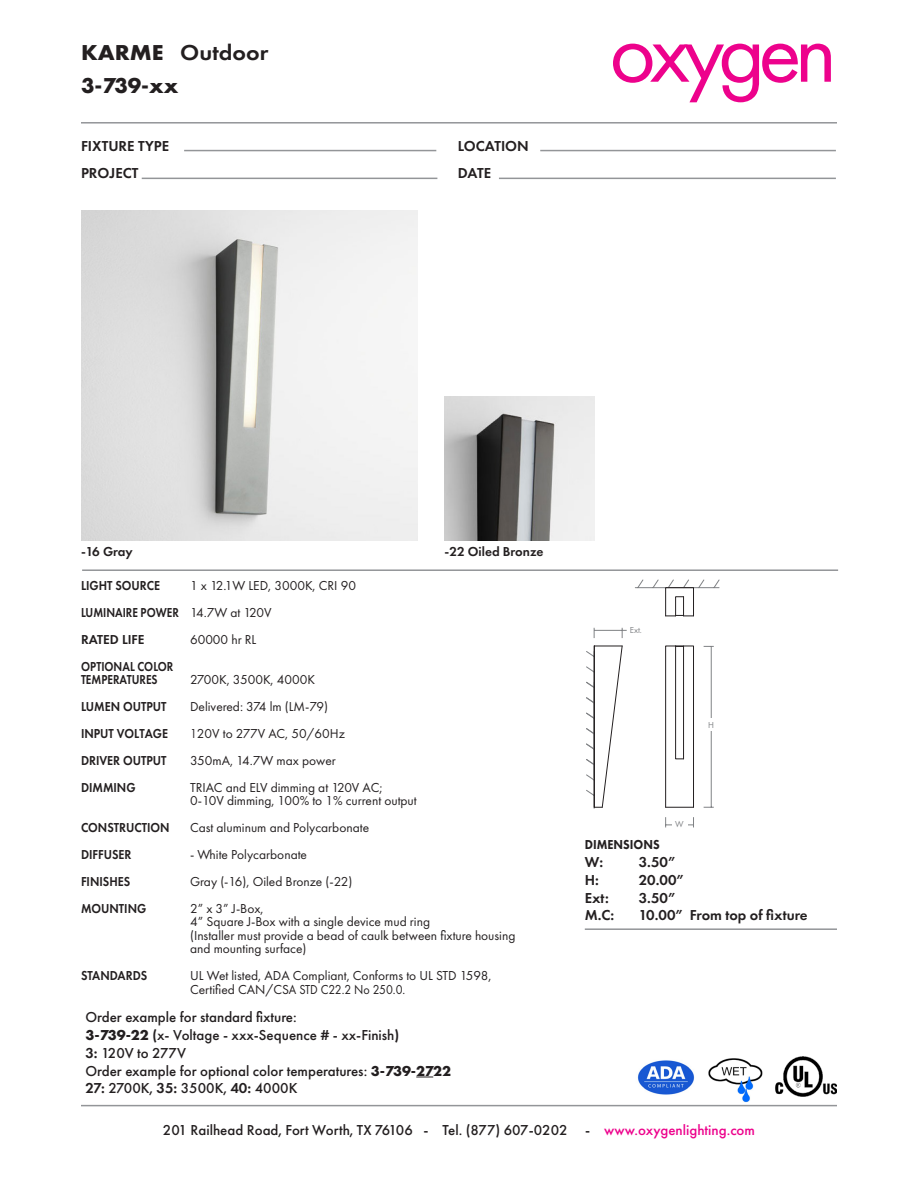
<style>
.page{position:relative;width:918px;height:1188px;background:#fff}
.page>*{position:absolute;margin:0;border:0;box-sizing:border-box;transform-origin:0 0}
.t1{font:89.7px "Futura PT";letter-spacing:-.075em;color:#ed028c}
.t2{font:600 22.35px "Futura PT";color:#231f20;scale:1.07 1}
.t3{font:700 22.35px "Futura PT";color:#231f20}
.t4{font:500 15px "Futura PT";color:#231f20}
.t5{font:600 15px "Futura PT";color:#231f20}
.t6{font:13.5px/13.5px "Futura PT";color:#231f20}
.t7{font:600 13.5px "Futura PT";color:#231f20;scale:.9 1}
.t8{font:600 13.5px "Futura PT";color:#231f20;scale:.84 1}
.t9{font:600 13.5px "Futura PT";color:#231f20}
.t10{font:13.5px "Futura PT";color:#231f20;scale:.9 1}
.t11{font:800 13.5px "Futura PT";color:#231f20;scale:.9 1}
.t12{font:9px "Futura PT";color:#808285}
.s1{font-weight:700}
.s2{font-weight:600}
.s3{color:#ed028c}
</style>
<div class="page">
<hr style="left:81px;top:122px;width:756px;height:2px;background:#939598">
<hr style="left:82px;top:569px;width:756px;height:2px;background:#939598">
<img style="left:81px;top:210px;width:337px;height:331px">
<hr style="left:142px;top:178px;width:295px;height:1px;background:#939598">
<hr style="left:499px;top:178px;width:337px;height:1px;background:#939598">
<hr style="left:540px;top:150px;width:296px;height:1px;background:#939598">
<hr style="left:184px;top:150px;width:252px;height:1px;background:#939598">
<img style="left:445px;top:396px;width:149px;height:145px">
<hr style="left:81px;top:1105px;width:756px;height:1px;background:#939598">
<hr style="left:585px;top:928px;width:252px;height:2px;background:#939598">
<hr style="left:711px;top:646px;width:1px;height:161px;background:#808285">
<svg style="left:665px;top:817px;width:29px;height:10px"></svg>
<svg style="left:635px;top:580px;width:85px;height:8px"></svg>
<div style="left:704px;top:718px;width:15px;height:13px;background:#fff"></div>
<div style="left:672px;top:817px;width:15px;height:11px;background:#fff"></div>
<hr style="left:594px;top:630px;width:33px;height:1px;background:#808285">
<svg style="left:665px;top:645px;width:29px;height:163px"></svg>
<div style="left:665px;top:587px;width:29px;height:29px;border:1px solid #231f20"></div>
<svg style="left:666px;top:596px;width:28px;height:21px"></svg>
<svg style="left:586px;top:645px;width:37px;height:164px"></svg>
<hr style="left:594px;top:646px;width:1px;height:161px;background:#231f20">
<img style="left:637px;top:1060px;width:58px;height:35px">
<img style="left:708px;top:1058px;width:54px;height:45px">
<svg style="left:416px;top:1077px;width:17px;height:1px"></svg>
<img style="left:775px;top:1057px;width:62px;height:40px">
<p class="t2" style="left:81px;top:39px;width:177px"><span class="s1">KARME</span> Outdoor</p>
<p class="t3" style="left:81px;top:71px;width:99px">3-739-xx</p>
<p class="t5" style="left:81px;top:136px;width:90px">FIXTURE TYPE</p>
<p class="t5" style="left:458px;top:136px;width:72px">LOCATION</p>
<p class="t5" style="left:81px;top:163px;width:59px">PROJECT</p>
<p class="t5" style="left:458px;top:163px;width:35px">DATE</p>
<p class="t1" style="left:609px;top:-1px;width:229px">oxygen</p>
<p class="t9" style="left:81px;top:543px;width:53px">-16 Gray</p>
<p class="t9" style="left:445px;top:543px;width:100px">-22 Oiled Bronze</p>
<p class="t6" style="left:190px;top:579px;width:167px">1 x 12.1W LED, 3000K, CRI 90</p>
<p class="t6" style="left:190px;top:606px;width:83px">14.7W at 120V</p>
<p class="t6" style="left:190px;top:633px;width:68px">60000 hr RL</p>
<p class="t6" style="left:190px;top:673px;width:126px">2700K, 3500K, 4000K</p>
<p class="t6" style="left:190px;top:700px;width:140px">Delivered: 374 lm (LM-79)</p>
<p class="t10" style="left:190px;top:726px;width:174px">120V to 277V AC, 50/60Hz</p>
<p class="t6" style="left:190px;top:754px;width:147px">350mA, 14.7W max power</p>
<p class="t6" style="left:190px;top:781px;width:194px">TRIAC and ELV dimming at 120V AC;</p>
<p class="t6" style="left:190px;top:794px;width:228px">0-10V dimming, 100% to 1% current output</p>
<p class="t6" style="left:190px;top:821px;width:181px">Cast aluminum and Polycarbonate</p>
<p class="t6" style="left:190px;top:848px;width:119px">- White Polycarbonate</p>
<p class="t6" style="left:190px;top:875px;width:164px">Gray (-16), Oiled Bronze (-22)</p>
<p class="t6" style="left:190px;top:902px;width:75px">2” x 3” J-Box,</p>
<p class="t6" style="left:190px;top:915px;width:242px">4” Square J-Box with a single device mud ring</p>
<p class="t6" style="left:190px;top:929px;width:327px">(Installer must provide a bead of caulk between fixture housing and mounting surface)</p>
<p class="t6" style="left:190px;top:969px;width:303px">UL Wet listed, ADA Compliant, Conforms to UL STD 1598,</p>
<p class="t6" style="left:190px;top:982px;width:217px">Certified CAN/CSA STD C22.2 No 250.0.</p>
<p class="t7" style="left:81px;top:577px;width:89px">LIGHT SOURCE</p>
<p class="t8" style="left:81px;top:604px;width:118px">LUMINAIRE POWER</p>
<p class="t9" style="left:81px;top:631px;width:65px">RATED LIFE</p>
<p class="t8" style="left:81px;top:658px;width:112px">OPTIONAL COLOR</p>
<p class="t8" style="left:81px;top:671px;width:93px">TEMPERATURES</p>
<p class="t7" style="left:81px;top:698px;width:97px">LUMEN OUTPUT</p>
<p class="t7" style="left:81px;top:725px;width:98px">INPUT VOLTAGE</p>
<p class="t7" style="left:81px;top:752px;width:97px">DRIVER OUTPUT</p>
<p class="t7" style="left:81px;top:779px;width:62px">DIMMING</p>
<p class="t7" style="left:81px;top:819px;width:100px">CONSTRUCTION</p>
<p class="t7" style="left:81px;top:846px;width:58px">DIFFUSER</p>
<p class="t7" style="left:81px;top:873px;width:56px">FINISHES</p>
<p class="t7" style="left:81px;top:900px;width:74px">MOUNTING</p>
<p class="t7" style="left:81px;top:967px;width:75px">STANDARDS</p>
<p class="t4" style="left:86px;top:1008px;width:213px">Order example for standard fixture:</p>
<p class="t4" style="left:86px;top:1026px;width:315px"><span class="s1">3-739-22</span> <span class="s2">(</span>x- Voltage - xxx-Sequence # - xx-Finish<span class="s2">)</span></p>
<p class="t4" style="left:86px;top:1044px;width:102px"><span class="s2">3:</span> 120V to 277V</p>
<p class="t4" style="left:86px;top:1061px;width:367px">Order example for optional color temperatures: <span class="s1">3-739-2722</span></p>
<p class="t4" style="left:86px;top:1079px;width:213px"><span class="s2">27:</span> 2700K, <span class="s2">35:</span> 3500K, <span class="s2">40:</span> 4000K</p>
<p class="t12" style="left:630px;top:624px;width:14px">Ext.</p>
<p class="t12" style="left:708px;top:720px;width:7px">H</p>
<p class="t12" style="left:675px;top:819px;width:10px">W</p>
<p class="t11" style="left:585px;top:836px;width:85px">DIMENSIONS</p>
<p class="t5" style="left:585px;top:852px;width:20px">W:</p>
<p class="t5" style="left:639px;top:852px;width:38px">3.50”</p>
<p class="t5" style="left:585px;top:870px;width:16px">H:</p>
<p class="t5" style="left:639px;top:870px;width:47px">20.00”</p>
<p class="t5" style="left:585px;top:888px;width:25px">Ext:</p>
<p class="t5" style="left:639px;top:888px;width:38px">3.50”</p>
<p class="t5" style="left:585px;top:906px;width:31px">M.C:</p>
<p class="t5" style="left:639px;top:906px;width:170px">10.00” From top of fixture</p>
<p class="t4" style="left:163px;top:1121px;width:594px">201 Railhead Road, Fort Worth, TX 76106 - Tel. (877) 607-0202 - <span class="s3">www.oxygenlighting.com</span></p>
</div>
